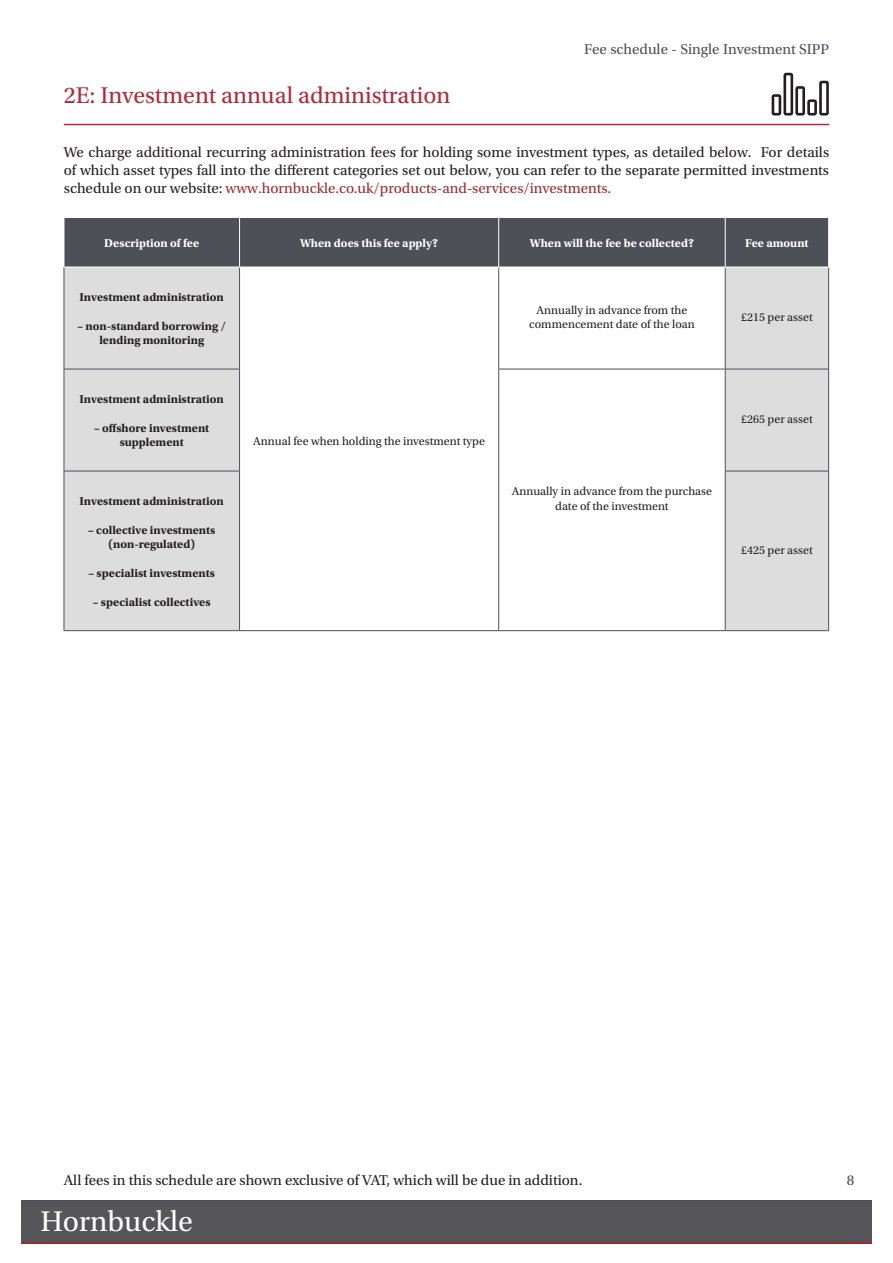
<style>
.page{position:relative;width:893px;height:1263px;background:#fff}
.page>*{position:absolute;margin:0;border:0;box-sizing:border-box;transform-origin:0 0}
.t1{font:30px "Utopia Std";color:#fff}
.Main_heading{font:24px "Utopia Std";color:#b12a37}
.Body_copy{font:15px/18px "Utopia Std";color:#231f20;text-align:justify}
.Main_title{font:15px "Utopia Std";color:#4d5056}
.Body_copy-2{font:15px "Utopia Std";color:#4d5056}
.Centered_Table_Text{font:12px/14.4px "Utopia Std";color:#231f20;text-align:center}
.Table_copy_BOLD{font:700 12px/14.4px "Utopia Std";color:#231f20;text-align:center}
.Centered_Table_Text-2{font:700 12px/14.4px "Utopia Std";color:#231f20;text-align:center}
.Table_copy_BOLD-2{font:700 12px "Utopia Std";color:#fff}
.Table_copy{font:12px "Utopia Std";color:#231f20}
.s1{color:#9a2c31}
</style>
<div class="page">
<div style="left:21px;top:1200px;width:851px;height:41px;background:#4d5056"></div>
<div style="left:21px;top:1201px;width:851px;height:42px;background:#9a2c31"></div>
<div style="left:21px;top:1201px;width:851px;height:41px;background:#56555a"></div>
<hr style="left:64px;top:124px;width:765px;height:1px;background:#b12a37">
<div style="left:65px;top:218px;width:763px;height:49px;background:#4d5056"></div>
<svg style="left:65px;top:268px;width:763px;height:362px"></svg>
<hr style="left:64px;top:267px;width:1px;height:102px;background:#4d5056">
<hr style="left:64px;top:369px;width:176px;height:1px;background:#4d5056">
<hr style="left:64px;top:369px;width:1px;height:102px;background:#4d5056">
<hr style="left:239px;top:369px;width:1px;height:102px;background:#4d5056">
<hr style="left:498px;top:369px;width:1px;height:102px;background:#4d5056">
<hr style="left:725px;top:369px;width:1px;height:102px;background:#4d5056">
<hr style="left:828px;top:369px;width:1px;height:102px;background:#4d5056">
<hr style="left:64px;top:471px;width:176px;height:1px;background:#4d5056">
<hr style="left:64px;top:471px;width:1px;height:159px;background:#4d5056">
<hr style="left:239px;top:471px;width:1px;height:159px;background:#4d5056">
<hr style="left:498px;top:471px;width:1px;height:159px;background:#4d5056">
<hr style="left:725px;top:471px;width:104px;height:1px;background:#4d5056">
<hr style="left:725px;top:471px;width:1px;height:159px;background:#4d5056">
<hr style="left:828px;top:471px;width:1px;height:159px;background:#4d5056">
<hr style="left:64px;top:630px;width:176px;height:1px;background:#4d5056">
<hr style="left:240px;top:630px;width:259px;height:1px;background:#4d5056">
<hr style="left:499px;top:630px;width:226px;height:1px;background:#4d5056">
<hr style="left:725px;top:630px;width:104px;height:1px;background:#4d5056">
<hr style="left:239px;top:267px;width:1px;height:102px;background:#4d5056">
<hr style="left:725px;top:267px;width:1px;height:102px;background:#4d5056">
<hr style="left:828px;top:267px;width:1px;height:102px;background:#4d5056">
<hr style="left:498px;top:369px;width:227px;height:1px;background:#4d5056">
<hr style="left:725px;top:369px;width:104px;height:1px;background:#4d5056">
<hr style="left:498px;top:267px;width:1px;height:102px;background:#56555a">
<hr style="left:239px;top:218px;width:1px;height:49px;background:#fff">
<hr style="left:498px;top:218px;width:1px;height:49px;background:#fff">
<hr style="left:725px;top:218px;width:1px;height:49px;background:#fff">
<hr style="left:64px;top:267px;width:176px;height:1px;background:#fff">
<hr style="left:240px;top:267px;width:259px;height:1px;background:#fff">
<hr style="left:725px;top:267px;width:104px;height:1px;background:#fff">
<svg style="left:772px;top:73px;width:57px;height:42px"></svg>
<p class="Main_heading" style="left:64px;top:82px;width:388px">2E: Investment annual administration</p>
<p class="Main_title" style="left:584px;top:41px;width:247px">Fee schedule - Single Investment SIPP</p>
<p class="Body_copy" style="left:64px;top:144px;width:767px">We charge additional recurring administration fees for holding some investment types, as detailed below. For details of which asset types fall into the different categories set out below, you can refer to the separate permitted investments schedule on our website: <span class="s1">www.hornbuckle.co.uk/products-and-services/investments.</span></p>
<p class="Table_copy_BOLD-2" style="left:104px;top:236px;width:96px">Description of fee</p>
<p class="Table_copy_BOLD-2" style="left:300px;top:236px;width:140px">When does this fee apply?</p>
<p class="Table_copy_BOLD-2" style="left:530px;top:236px;width:166px">When will the fee be collected?</p>
<p class="Table_copy_BOLD-2" style="left:745px;top:236px;width:65px">Fee amount</p>
<p class="Table_copy_BOLD" style="left:80px;top:290px;width:146px">Investment administration</p>
<p class="Table_copy_BOLD" style="left:78px;top:319px;width:150px">– non-standard borrowing / lending monitoring</p>
<p class="Table_copy_BOLD" style="left:80px;top:392px;width:146px">Investment administration</p>
<p class="Table_copy_BOLD" style="left:94px;top:421px;width:117px">– offshore investment supplement</p>
<p class="Centered_Table_Text-2" style="left:80px;top:494px;width:146px">Investment administration</p>
<p class="Centered_Table_Text-2" style="left:88px;top:523px;width:129px">– collective investments (non-regulated)</p>
<p class="Centered_Table_Text-2" style="left:89px;top:566px;width:128px">– specialist investments</p>
<p class="Centered_Table_Text-2" style="left:93px;top:595px;width:119px">– specialist collectives</p>
<p class="Centered_Table_Text" style="left:529px;top:303px;width:167px">Annually in advance from the commencement date of the loan</p>
<p class="Table_copy" style="left:741px;top:310px;width:73px">£215 per asset</p>
<p class="Centered_Table_Text" style="left:253px;top:434px;width:233px">Annual fee when holding the investment type</p>
<p class="Centered_Table_Text" style="left:512px;top:484px;width:202px">Annually in advance from the purchase date of the investment</p>
<p class="Table_copy" style="left:741px;top:412px;width:73px">£265 per asset</p>
<p class="Table_copy" style="left:741px;top:543px;width:73px">£425 per asset</p>
<p class="Body_copy" style="left:64px;top:1171px;width:520px">All fees in this schedule are shown exclusive of VAT, which will be due in addition.</p>
<p class="t1" style="left:40px;top:1205px;width:154px">Hornbuckle</p>
<p class="Body_copy-2" style="left:847px;top:1172px;width:9px">8</p>
</div>
